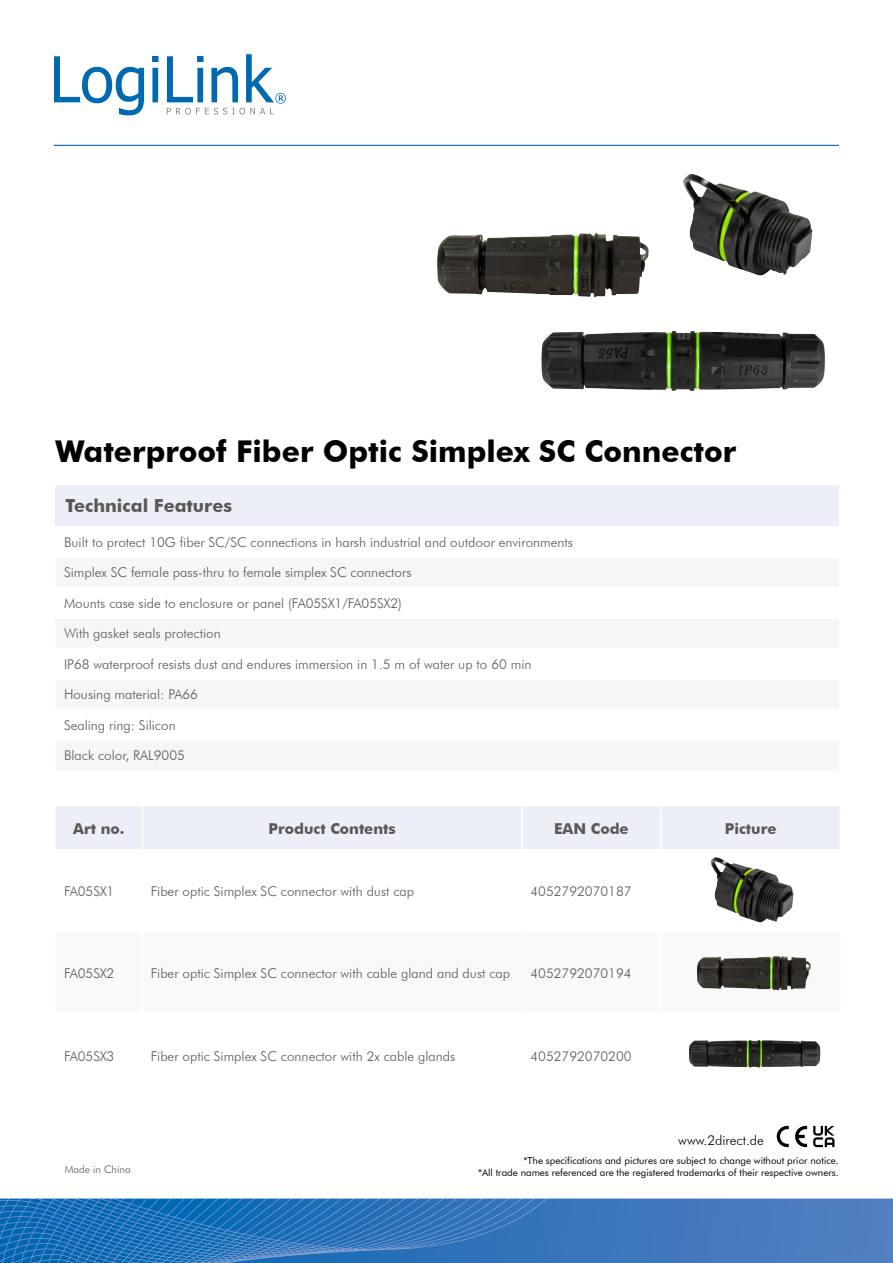
<style>
.page{position:relative;width:893px;height:1263px;background:#fff}
.page>*{position:absolute;margin:0;border:0;box-sizing:border-box;transform-origin:0 0}
.t1{font:700 30px "Futura BT";color:#000}
.t2{font:700 18px "Futura BT";color:#5a5757}
.t3{font:700 15px "Futura BT";color:#5a5757}
.t4{font:300 13.5px "Futura BT";color:#5a5757}
.t5{font:300 13.5px "Futura BT";color:#000}
.t6{font:300 10.5px "Futura BT";color:#5a5757}
.t7{font:9.75px/11.7px "Futura BT";color:#000;text-align:right}
</style>
<div class="page">
<svg style="left:0;top:1198px;width:893px;height:65px;background:#3978bc"></svg>
<svg style="left:207px;top:1198px;width:341px;height:43px;background:#2f75bb"></svg>
<svg style="left:0;top:1220px;width:171px;height:22px;background:#1c71b8"></svg>
<hr style="left:54px;top:145px;width:785px;height:1px;background:#0066b2">
<svg style="left:54px;top:56px;width:90px;height:59px"></svg>
<svg style="left:152px;top:56px;width:7px;height:46px"></svg>
<svg style="left:167px;top:54px;width:119px;height:60px"></svg>
<svg style="left:777px;top:1126px;width:12px;height:21px"></svg>
<svg style="left:795px;top:1126px;width:12px;height:21px"></svg>
<svg style="left:813px;top:1126px;width:21px;height:21px"></svg>
<div style="left:56px;top:485px;width:783px;height:41px;background:#eceef8"></div>
<img style="left:683px;top:174px;width:129px;height:102px">
<img style="left:437px;top:233px;width:212px;height:64px">
<img style="left:541px;top:330px;width:284px;height:61px">
<div style="left:56px;top:807px;width:784px;height:42px;background:#eceef8"></div>
<hr style="left:142px;top:806px;width:1px;height:43px;background:#fff">
<hr style="left:660px;top:806px;width:2px;height:43px;background:#fff">
<hr style="left:521px;top:806px;width:2px;height:43px;background:#fff">
<img style="left:710px;top:857px;width:84px;height:66px">
<img style="left:697px;top:956px;width:114px;height:34px">
<img style="left:689px;top:1039px;width:131px;height:29px">
<h1 class="t1" style="left:55px;top:433px;width:682px">Waterproof Fiber Optic Simplex SC Connector</h1>
<h2 class="t2" style="left:66px;top:495px;width:168px">Technical Features</h2>
<p class="t4" style="left:64px;top:534px;width:511px">Built to protect 10G fiber SC/SC connections in harsh industrial and outdoor environments</p>
<p class="t4" style="left:64px;top:564px;width:349px">Simplex SC female pass-thru to female simplex SC connectors</p>
<p class="t4" style="left:64px;top:595px;width:339px">Mounts case side to enclosure or panel (FA05SX1/FA05SX2)</p>
<p class="t4" style="left:64px;top:625px;width:158px">With gasket seals protection</p>
<p class="t4" style="left:64px;top:656px;width:469px">IP68 waterproof resists dust and endures immersion in 1.5 m of water up to 60 min</p>
<p class="t4" style="left:64px;top:686px;width:136px">Housing material: PA66</p>
<p class="t4" style="left:64px;top:717px;width:113px">Sealing ring: Silicon</p>
<p class="t4" style="left:64px;top:747px;width:122px">Black color, RAL9005</p>
<p class="t3" style="left:73px;top:820px;width:53px">Art no.</p>
<p class="t3" style="left:269px;top:820px;width:129px">Product Contents</p>
<p class="t3" style="left:554px;top:820px;width:76px">EAN Code</p>
<p class="t3" style="left:725px;top:820px;width:53px">Picture</p>
<p class="t4" style="left:64px;top:883px;width:52px">FA05SX1</p>
<p class="t4" style="left:151px;top:883px;width:265px">Fiber optic Simplex SC connector with dust cap</p>
<p class="t4" style="left:530px;top:883px;width:103px">4052792070187</p>
<p class="t4" style="left:64px;top:965px;width:52px">FA05SX2</p>
<p class="t4" style="left:151px;top:965px;width:361px">Fiber optic Simplex SC connector with cable gland and dust cap</p>
<p class="t4" style="left:530px;top:965px;width:103px">4052792070194</p>
<p class="t4" style="left:64px;top:1048px;width:52px">FA05SX3</p>
<p class="t4" style="left:151px;top:1048px;width:306px">Fiber optic Simplex SC connector with 2x cable glands</p>
<p class="t4" style="left:530px;top:1048px;width:103px">4052792070200</p>
<p class="t5" style="left:678px;top:1132px;width:87px">www.2direct.de</p>
<p class="t6" style="left:65px;top:1163px;width:67px">Made in China</p>
<p class="t7" style="left:478px;top:1154px;width:362px">*The specifications and pictures are subject to change without prior notice.<br>*All trade names referenced are the registered trademarks of their respective owners.</p>
</div>
